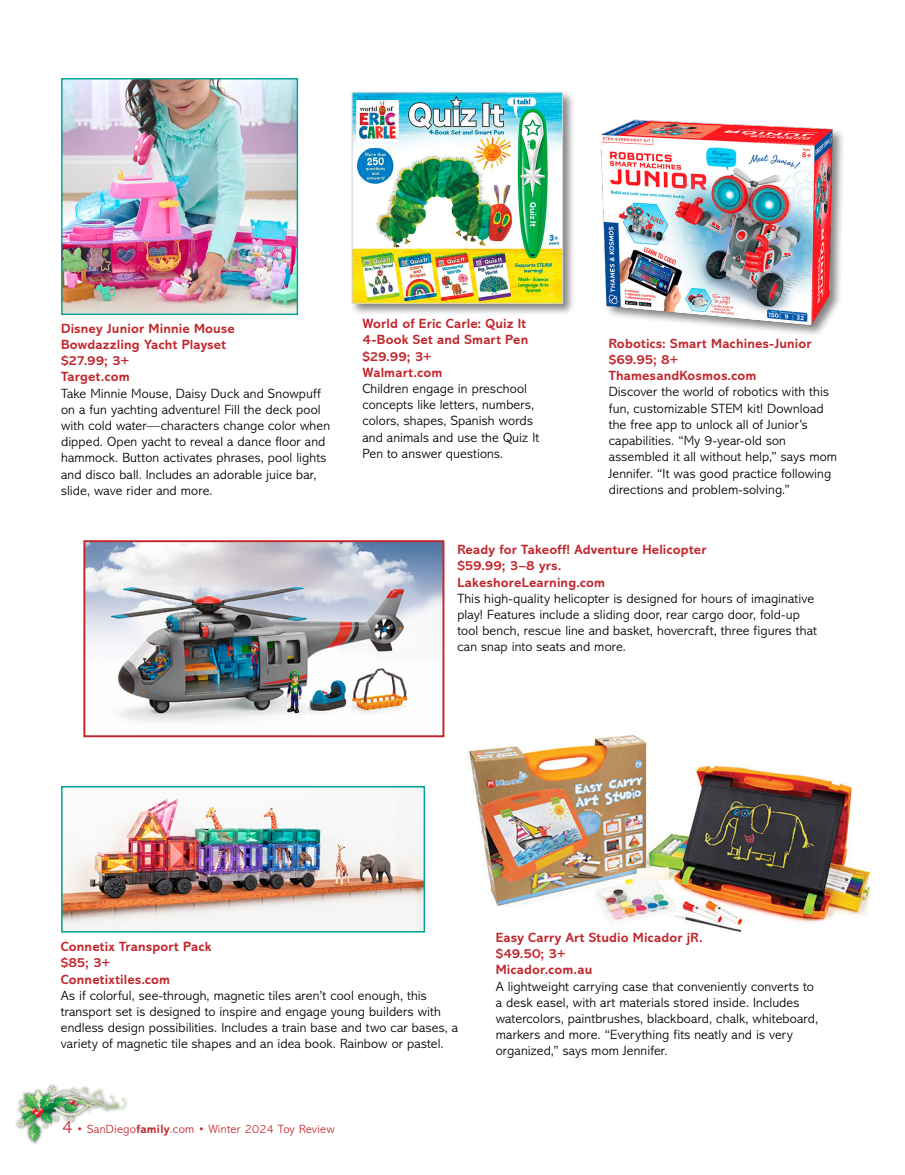
<style>
.page{position:relative;width:905px;height:1175px;background:#fff}
.page>*{position:absolute;margin:0;border:0;box-sizing:border-box;transform-origin:0 0}
.t1{font:300 13.5px/16.2px "Abadi MT Std";letter-spacing:.01em;color:#000}
.t2{font:700 13.5px/16.2px "Abadi MT Std";letter-spacing:.01em;color:#c1272d}
.t3{font:300 12px "Abadi MT Std";letter-spacing:.02em;color:#c1272d}
.s1{font-size:18px}
.s2{font-weight:700}
</style>
<div class="page">
<img style="left:17px;top:1086px;width:108px;height:57px">
<img style="left:63px;top:80px;width:233px;height:233px">
<div style="left:61px;top:78px;width:237px;height:237px;border:1px solid #00a391"></div>
<div style="left:350px;top:91px;width:225px;height:225px;background:#000;opacity:.48"></div>
<img style="left:354px;top:94px;width:207px;height:207px">
<div style="left:352px;top:92px;width:211px;height:211px;border:1px solid #d1d3d4"></div>
<div style="left:599px;top:118px;width:246px;height:220px;background:#000;opacity:.48"></div>
<img style="left:601px;top:118px;width:231px;height:220px">
<img style="left:64px;top:789px;width:358px;height:140px">
<div style="left:61px;top:786px;width:364px;height:146px;border:2px solid #00a391"></div>
<img style="left:86px;top:543px;width:355px;height:179px">
<div style="left:83px;top:540px;width:361px;height:197px;border:2px solid #c1272d"></div>
<img style="left:469px;top:735px;width:403px;height:197px">
<p class="t2" style="left:61px;top:320px;width:175px">Disney Junior Minnie Mouse<br>Bowdazzling Yacht Playset $27.99; 3+<br>Target.com</p>
<p class="t1" style="left:61px;top:385px;width:271px">Take Minnie Mouse, Daisy Duck and Snowpuff on a fun yachting adventure! Fill the deck pool with cold water—characters change color when dipped. Open yacht to reveal a dance floor and hammock. Button activates phrases, pool lights and disco ball. Includes an adorable juice bar, slide, wave rider and more.</p>
<p class="t2" style="left:362px;top:316px;width:167px">World of Eric Carle: Quiz It<br>4-Book Set and Smart Pen $29.99; 3+<br>Walmart.com</p>
<p class="t1" style="left:362px;top:381px;width:178px">Children engage in preschool concepts like letters, numbers, colors, shapes, Spanish words and animals and use the Quiz It<br>Pen to answer questions.</p>
<p class="t2" style="left:608px;top:335px;width:204px">Robotics: Smart Machines-Junior $69.95; 8+<br>ThamesandKosmos.com</p>
<p class="t1" style="left:608px;top:384px;width:230px">Discover the world of robotics with this fun, customizable STEM kit! Download the free app to unlock all of Junior’s capabilities. “My 9-year-old son assembled it all without help,” says mom Jennifer. “It was good practice following directions and problem-solving.”</p>
<p class="t2" style="left:457px;top:541px;width:251px">Ready for Takeoff! Adventure Helicopter $59.99; 3–8 yrs.<br>LakeshoreLearning.com</p>
<p class="t1" style="left:457px;top:590px;width:361px">This high-quality helicopter is designed for hours of imaginative play! Features include a sliding door, rear cargo door, fold-up tool bench, rescue line and basket, hovercraft, three figures that can snap into seats and more.</p>
<p class="t2" style="left:61px;top:938px;width:152px">Connetix Transport Pack $85; 3+<br>Connetixtiles.com</p>
<p class="t1" style="left:61px;top:987px;width:399px">As if colorful, see-through, magnetic tiles aren’t cool enough, this transport set is designed to inspire and engage young builders with endless design possibilities. Includes a train base and two car bases, a variety of magnetic tile shapes and an idea book. Rainbow or pastel.</p>
<p class="t3" style="left:62px;top:1122px;width:274px"><span class="s1">4</span> • SanDiego<span class="s2">family</span>.com • Winter 2024 Toy Review</p>
<p class="t2" style="left:495px;top:929px;width:208px">Easy Carry Art Studio Micador jR. $49.50; 3+<br>Micador.com.au</p>
<p class="t1" style="left:495px;top:978px;width:324px">A lightweight carrying case that conveniently converts to a desk easel, with art materials stored inside. Includes watercolors, paintbrushes, blackboard, chalk, whiteboard, markers and more. “Everything fits neatly and is very organized,” says mom Jennifer.</p>
</div>
